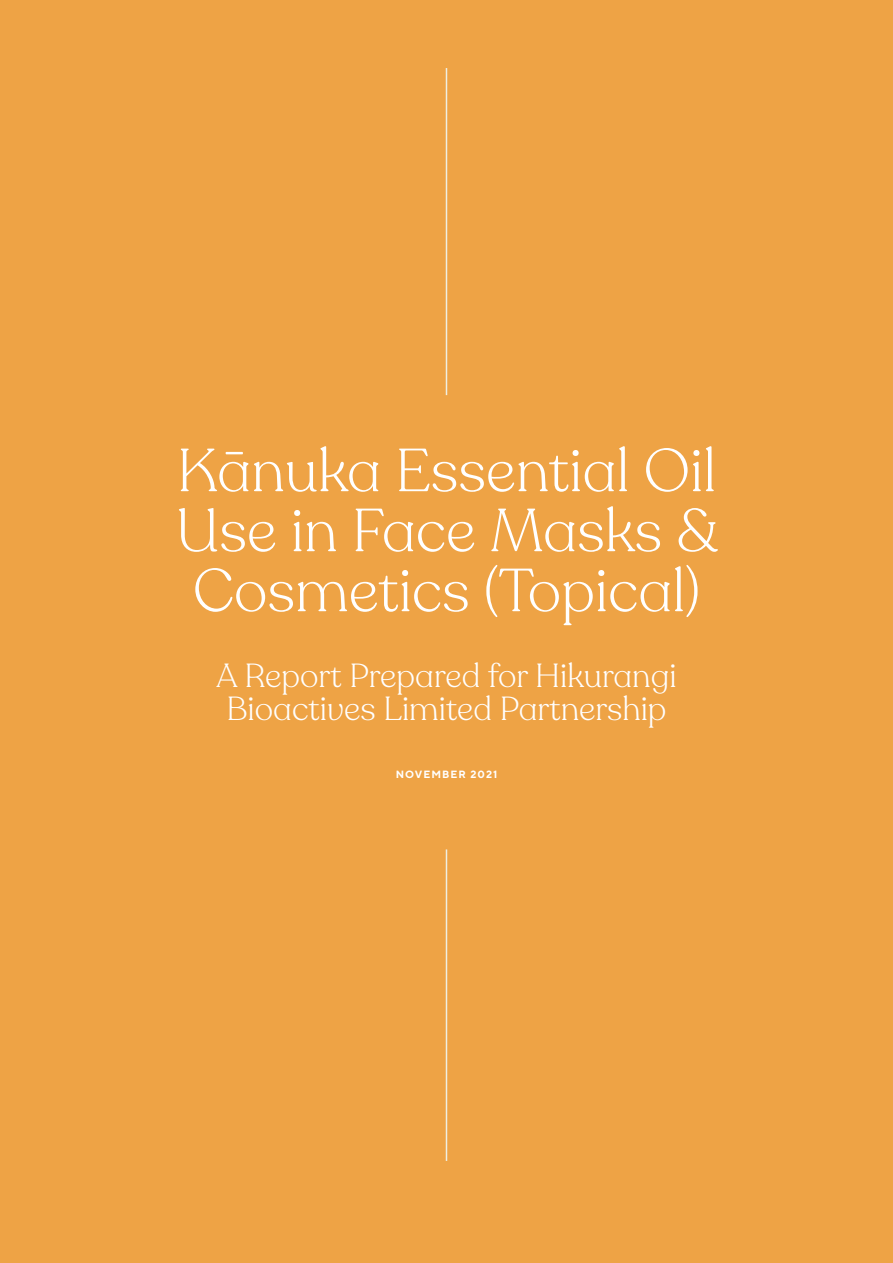
<style>
.page{position:relative;width:893px;height:1263px;background:#eea345}
.page>*{position:absolute;margin:0;border:0;box-sizing:border-box;transform-origin:0 0}
.t1{font:300 60px/60px "Recoleta Alt";color:#fff;text-align:justify}
.t2{font:300 33px/33px "Recoleta Alt";color:#fff;text-align:center}
.t3{font:700 10.5px "TT Norms";letter-spacing:.1em;color:#fff}
</style>
<div class="page">
<hr style="left:446px;top:68px;width:1px;height:327px;background:#efeee1">
<hr style="left:446px;top:849px;width:1px;height:312px;background:#efeee1">
<h1 class="t1" style="left:176px;top:441px;width:544px">Kānuka Essential Oil Use in Face Masks &amp; Cosmetics (Topical)</h1>
<p class="t2" style="left:216px;top:660px;width:462px">A Report Prepared for Hikurangi<br>Bioactives Limited Partnership</p>
<p class="t3" style="left:396px;top:768px;width:103px">NOVEMBER 2021</p>
</div>
